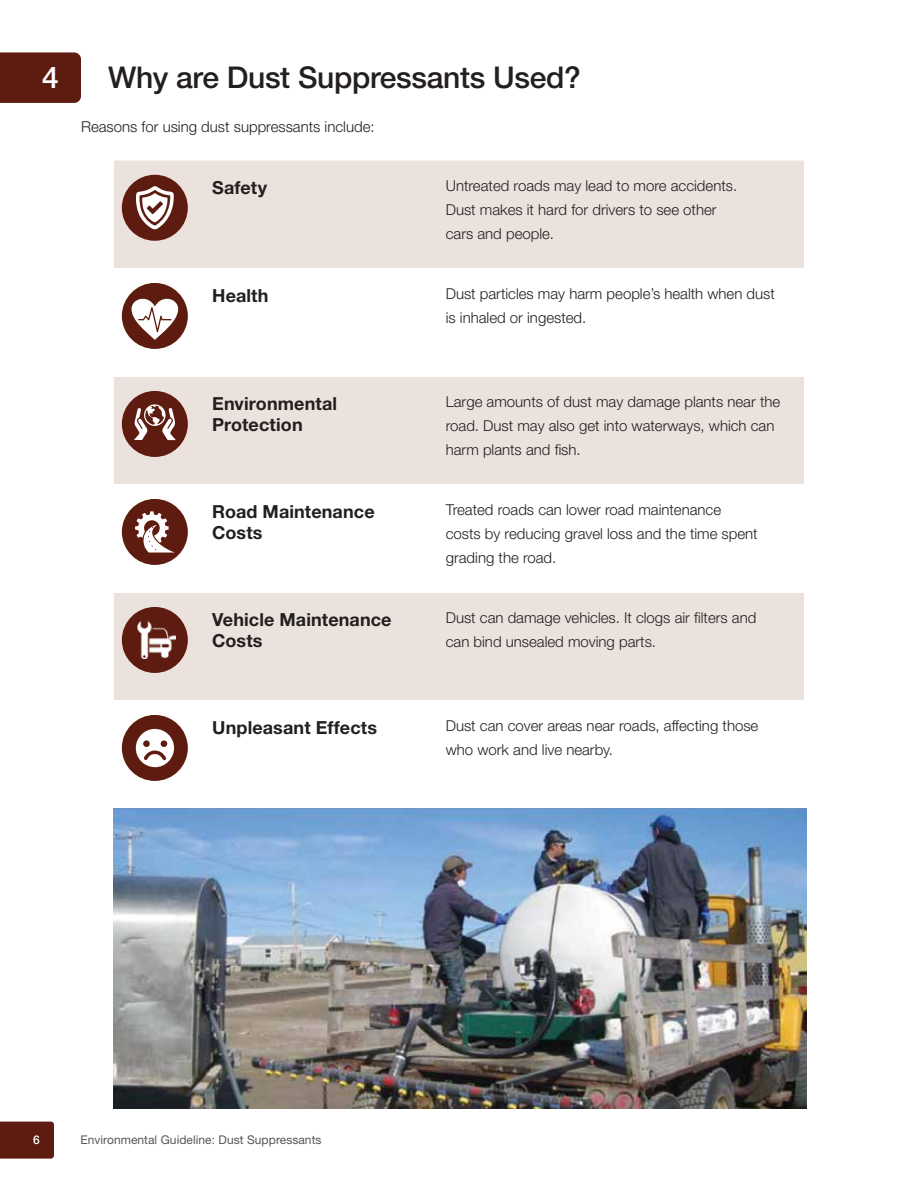
<style>
.page{position:relative;width:918px;height:1188px;background:#fff}
.page>*{position:absolute;margin:0;border:0;box-sizing:border-box;transform-origin:0 0}
.t1{font:500 30px "Helvetica Neue LT Std";letter-spacing:-.01em;color:#231f20}
.t2{font:500 30px "Helvetica Neue LT Std";color:#fff}
.t3{font:700 18px/21.6px "Helvetica Neue LT Std";letter-spacing:.005em;color:#231f20}
.t4{font:300 15px/24px "Helvetica Neue LT Std";color:#231f20}
.t5{font:12px "Helvetica Neue LT Std";letter-spacing:.005em;color:#555659}
.t6{font:500 12px "Helvetica Neue LT Std";color:#fff}
</style>
<div class="page">
<div style="left:0;top:1122px;width:54px;height:37px;background:#5e1c10"></div>
<div style="left:0;top:52px;width:81px;height:51px;background:#5e1c10"></div>
<div style="left:114px;top:161px;width:690px;height:323px;background:#ebe2de"></div>
<svg style="left:114px;top:269px;width:690px;height:107px"></svg>
<svg style="left:114px;top:499px;width:690px;height:310px"></svg>
<hr style="left:114px;top:268px;width:82px;height:1px;background:#fff">
<hr style="left:196px;top:268px;width:230px;height:1px;background:#fff">
<hr style="left:426px;top:268px;width:378px;height:1px;background:#fff">
<hr style="left:114px;top:376px;width:82px;height:1px;background:#fff">
<hr style="left:196px;top:376px;width:230px;height:1px;background:#fff">
<hr style="left:426px;top:376px;width:378px;height:1px;background:#fff">
<hr style="left:114px;top:592px;width:82px;height:1px;background:#fff">
<hr style="left:196px;top:592px;width:230px;height:1px;background:#fff">
<hr style="left:426px;top:592px;width:378px;height:1px;background:#fff">
<hr style="left:114px;top:700px;width:82px;height:1px;background:#fff">
<hr style="left:196px;top:700px;width:230px;height:1px;background:#fff">
<hr style="left:426px;top:700px;width:378px;height:1px;background:#fff">
<div style="left:122px;top:175px;width:66px;height:66px;background:#5e1c10;border-radius:50%"></div>
<svg style="left:136px;top:186px;width:38px;height:44px"></svg>
<div style="left:122px;top:283px;width:66px;height:66px;background:#5e1c10;border-radius:50%"></div>
<svg style="left:132px;top:298px;width:46px;height:42px"></svg>
<div style="left:122px;top:391px;width:66px;height:66px;background:#5e1c10;border-radius:50%"></div>
<svg style="left:134px;top:404px;width:42px;height:36px"></svg>
<div style="left:122px;top:499px;width:66px;height:66px;background:#5e1c10;border-radius:50%"></div>
<svg style="left:135px;top:511px;width:40px;height:42px"></svg>
<div style="left:122px;top:607px;width:66px;height:66px;background:#5e1c10;border-radius:50%"></div>
<img style="left:138px;top:621px;width:37px;height:38px">
<div style="left:122px;top:715px;width:66px;height:66px;background:#5e1c10;border-radius:50%"></div>
<svg style="left:136px;top:729px;width:38px;height:38px"></svg>
<img style="left:113px;top:809px;width:693px;height:300px">
<h1 class="t2" style="left:42px;top:60px;width:18px">4</h1>
<h1 class="t1" style="left:108px;top:60px;width:474px">Why are Dust Suppressants Used?</h1>
<p class="t4" style="left:81px;top:115px;width:295px">Reasons for using dust suppressants include:</p>
<p class="t3" style="left:212px;top:176px;width:56px">Safety</p>
<p class="t4" style="left:446px;top:174px;width:293px">Untreated roads may lead to more accidents.<br>Dust makes it hard for drivers to see other cars and people.</p>
<p class="t3" style="left:212px;top:284px;width:58px">Health</p>
<p class="t4" style="left:446px;top:282px;width:331px">Dust particles may harm people’s health when dust is inhaled or ingested.</p>
<p class="t3" style="left:212px;top:392px;width:126px">Environmental<br>Protection</p>
<p class="t4" style="left:446px;top:390px;width:336px">Large amounts of dust may damage plants near the road. Dust may also get into waterways, which can harm plants and fish.</p>
<p class="t3" style="left:212px;top:500px;width:164px">Road Maintenance<br>Costs</p>
<p class="t4" style="left:446px;top:498px;width:313px">Treated roads can lower road maintenance costs by reducing gravel loss and the time spent grading the road.</p>
<p class="t3" style="left:212px;top:608px;width:181px">Vehicle Maintenance<br>Costs</p>
<p class="t4" style="left:446px;top:606px;width:312px">Dust can damage vehicles. It clogs air filters and can bind unsealed moving parts.</p>
<p class="t3" style="left:212px;top:716px;width:166px">Unpleasant Effects</p>
<p class="t4" style="left:446px;top:714px;width:314px">Dust can cover areas near roads, affecting those who work and live nearby.</p>
<p class="t6" style="left:33px;top:1133px;width:8px">6</p>
<p class="t5" style="left:80px;top:1132px;width:243px">Environmental Guideline: Dust Suppressants</p>
</div>
